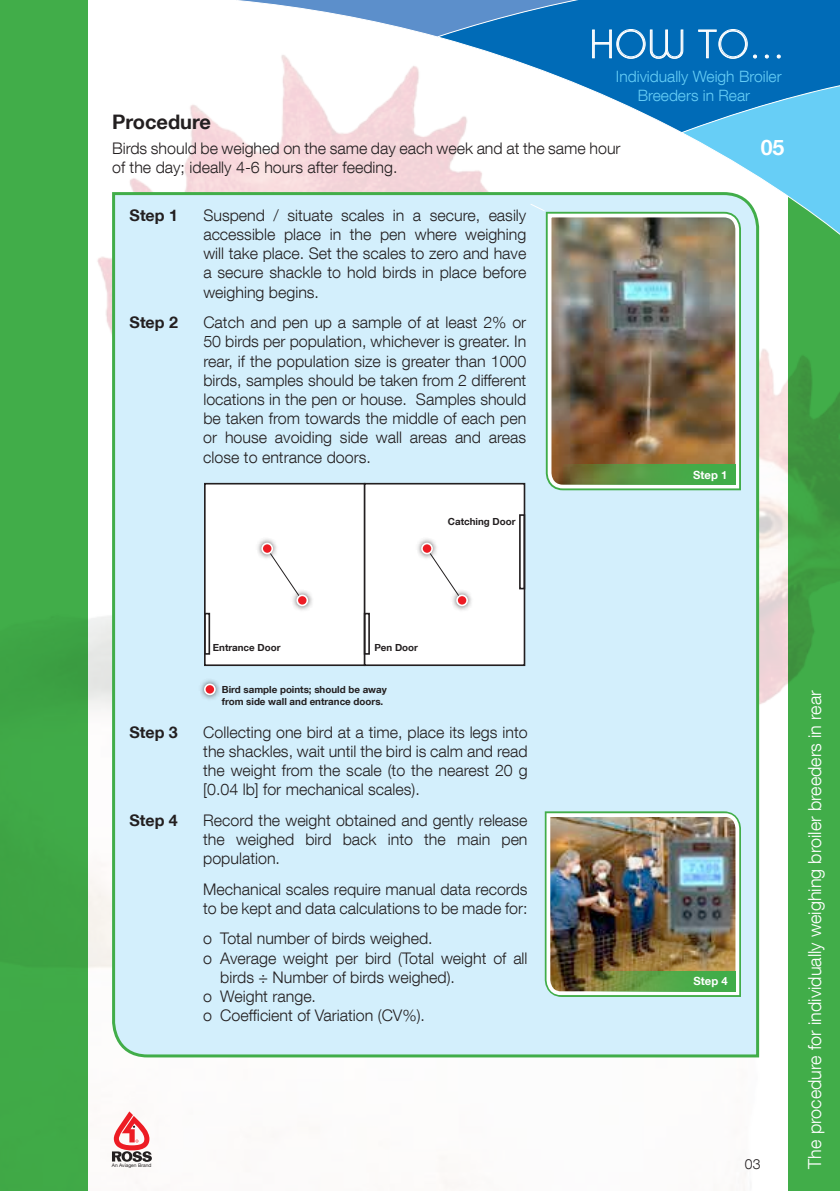
<style>
.page{position:relative;width:840px;height:1191px;background:#fff}
.page>*{position:absolute;margin:0;border:0;box-sizing:border-box;transform-origin:0 0}
.t1{font:300 39.8px "Bauhaus";color:#fff}
.t2{font:700 21.2px "Helvetica Neue LT Com";color:#fff}
.t3{font:700 20px "Helvetica Neue LT Com";color:#231f20}
.t4{font:300 18px "Helvetica Neue LT Com";color:#fff}
.t5{font:300 16px/19.2px "Helvetica Neue LT Com";color:#231f20;text-align:justify}
.t6{font:700 16px "Helvetica Neue LT Com";color:#231f20}
.t7{font:300 15.6px/18.8px "Helvetica Neue LT Com";color:#67cef6}
.t8{font:300 14px "Helvetica Neue LT Com";color:#231f20}
.t9{font:700 11.2px "Helvetica Neue LT Com";color:#fff}
.t10{font:700 9.8px/11.8px "Helvetica Neue LT Com";color:#231f20}
.t11{font:5px "Helvetica Neue LT Com";color:#231f20}
</style>
<div class="page">
<img style="left:88px;top:0;width:700px;height:1186px">
<svg style="left:788px;top:249px;width:51px;height:942px;fill:#41ad49"></svg>
<div style="left:0;top:0;width:88px;height:1191px;background:#41ad49"></div>
<div style="left:110px;top:191px;width:650px;height:868px;background:#d3effc"></div>
<svg style="left:237px;top:0;width:602px;height:249px"></svg>
<svg style="left:237px;top:0;width:446px;height:59px"></svg>
<svg style="left:697px;top:28px;width:60px;height:31px"></svg>
<svg style="left:764px;top:54px;width:5px;height:5px"></svg>
<svg style="left:775px;top:54px;width:5px;height:5px"></svg>
<svg style="left:541px;top:208px;width:203px;height:286px"></svg>
<img style="left:545px;top:212px;width:195px;height:278px">
<svg style="left:562px;top:464px;width:173px;height:21px"></svg>
<div style="left:205px;top:484px;width:159px;height:181px;background:#fff"></div>
<div style="left:204px;top:483px;width:161px;height:183px;border:2px solid #231f20"></div>
<div style="left:364px;top:484px;width:160px;height:181px;background:#fff"></div>
<div style="left:363px;top:483px;width:162px;height:183px;border:2px solid #231f20"></div>
<div style="left:204px;top:613px;width:6px;height:41px;border:2px solid #231f20"></div>
<div style="left:363px;top:613px;width:7px;height:41px;border:2px solid #231f20"></div>
<div style="left:519px;top:514px;width:6px;height:75px;border:2px solid #231f20"></div>
<svg style="left:274px;top:560px;width:21px;height:29px"></svg>
<div style="left:256px;top:537px;width:23px;height:23px;background:#231f20;opacity:.75"></div>
<div style="left:262px;top:543px;width:10px;height:10px;background:#ed1c24;border-radius:50%"></div>
<div style="left:261px;top:543px;width:12px;height:11px;border:2px solid #fff;border-radius:50%"></div>
<div style="left:291px;top:589px;width:23px;height:23px;background:#231f20;opacity:.75"></div>
<div style="left:297px;top:595px;width:10px;height:10px;background:#ed1c24;border-radius:50%"></div>
<div style="left:296px;top:594px;width:12px;height:12px;border:2px solid #fff;border-radius:50%"></div>
<svg style="left:434px;top:560px;width:21px;height:29px"></svg>
<div style="left:415px;top:537px;width:23px;height:23px;background:#231f20;opacity:.75"></div>
<div style="left:422px;top:543px;width:10px;height:10px;background:#ed1c24;border-radius:50%"></div>
<div style="left:421px;top:543px;width:11px;height:11px;border:2px solid #fff;border-radius:50%"></div>
<div style="left:450px;top:589px;width:23px;height:23px;background:#231f20;opacity:.75"></div>
<div style="left:457px;top:595px;width:10px;height:10px;background:#ed1c24;border-radius:50%"></div>
<div style="left:456px;top:594px;width:11px;height:12px;border:2px solid #fff;border-radius:50%"></div>
<div style="left:198px;top:678px;width:23px;height:23px;background:#231f20;opacity:.75"></div>
<div style="left:205px;top:684px;width:10px;height:10px;background:#ed1c24;border-radius:50%"></div>
<div style="left:204px;top:683px;width:11px;height:12px;border:2px solid #fff;border-radius:50%"></div>
<img style="left:540px;top:807px;width:204px;height:193px">
<svg style="left:588px;top:970px;width:147px;height:21px"></svg>
<svg style="left:112px;top:1111px;width:40px;height:50px"></svg>
<h1 class="t1" style="left:589px;top:21px;width:196px">HOW TO...</h1>
<p class="t7" style="left:637px;top:67px;width:145px;text-indent:-22px">Individually Weigh Broiler<br>Breeders in Rear</p>
<h2 class="t2" style="left:760px;top:134px;width:25px">05</h2>
<p class="t3" style="left:112px;top:109px;width:100px">Procedure</p>
<p class="t5" style="left:112px;top:138px;width:510px">Birds should be weighed on the same day each week and at the same hour of the day; ideally 4-6 hours after feeding.</p>
<p class="t6" style="left:129px;top:205px;width:50px">Step 1</p>
<p class="t5" style="left:203px;top:205px;width:324px">Suspend / situate scales in a secure, easily accessible place in the pen where weighing will take place. Set the scales to zero and have a secure shackle to hold birds in place before weighing begins.</p>
<p class="t6" style="left:129px;top:312px;width:50px">Step 2</p>
<p class="t5" style="left:203px;top:312px;width:324px">Catch and pen up a sample of at least 2% or 50 birds per population, whichever is greater. In rear, if the population size is greater than 1000 birds, samples should be taken from 2 different locations in the pen or house. Samples should be taken from towards the middle of each pen or house avoiding side wall areas and areas close to entrance doors.</p>
<p class="t10" style="left:447px;top:515px;width:69px">Catching Door</p>
<p class="t9" style="left:693px;top:467px;width:36px">Step 1</p>
<p class="t10" style="left:213px;top:641px;width:69px">Entrance Door</p>
<p class="t10" style="left:374px;top:641px;width:45px">Pen Door</p>
<p class="t10" style="left:222px;top:683px;width:166px">Bird sample points; should be away from side wall and entrance doors.</p>
<p class="t6" style="left:129px;top:721px;width:50px">Step 3</p>
<p class="t5" style="left:203px;top:722px;width:326px">Collecting one bird at a time, place its legs into the shackles, wait until the bird is calm and read the weight from the scale (to the nearest 20 g [0.04 lb] for mechanical scales).</p>
<p class="t6" style="left:129px;top:810px;width:50px">Step 4</p>
<p class="t5" style="left:203px;top:810px;width:326px">Record the weight obtained and gently release the weighed bird back into the main pen population.</p>
<p class="t5" style="left:203px;top:879px;width:326px">Mechanical scales require manual data records to be kept and data calculations to be made for:</p>
<p class="t5" style="left:203px;top:928px;width:231px">o Total number of birds weighed.</p>
<p class="t5" style="left:203px;top:948px;width:325px">o Average weight per bird (Total weight of all</p>
<p class="t5" style="left:220px;top:967px;width:236px">birds ÷ Number of birds weighed).</p>
<p class="t5" style="left:203px;top:986px;width:114px">o Weight range.</p>
<p class="t5" style="left:203px;top:1005px;width:223px">o Coefficient of Variation (CV%).</p>
<p class="t11" style="left:112px;top:1162px;width:41px">An Aviagen Brand</p>
<p class="t9" style="left:693px;top:974px;width:36px">Step 4</p>
<p class="t8" style="left:744px;top:1155px;width:17px">03</p>
<p class="t4" style="left:803px;top:1168px;width:480px;rotate:-90deg">The procedure for individually weighing broiler breeders in rear</p>
</div>
